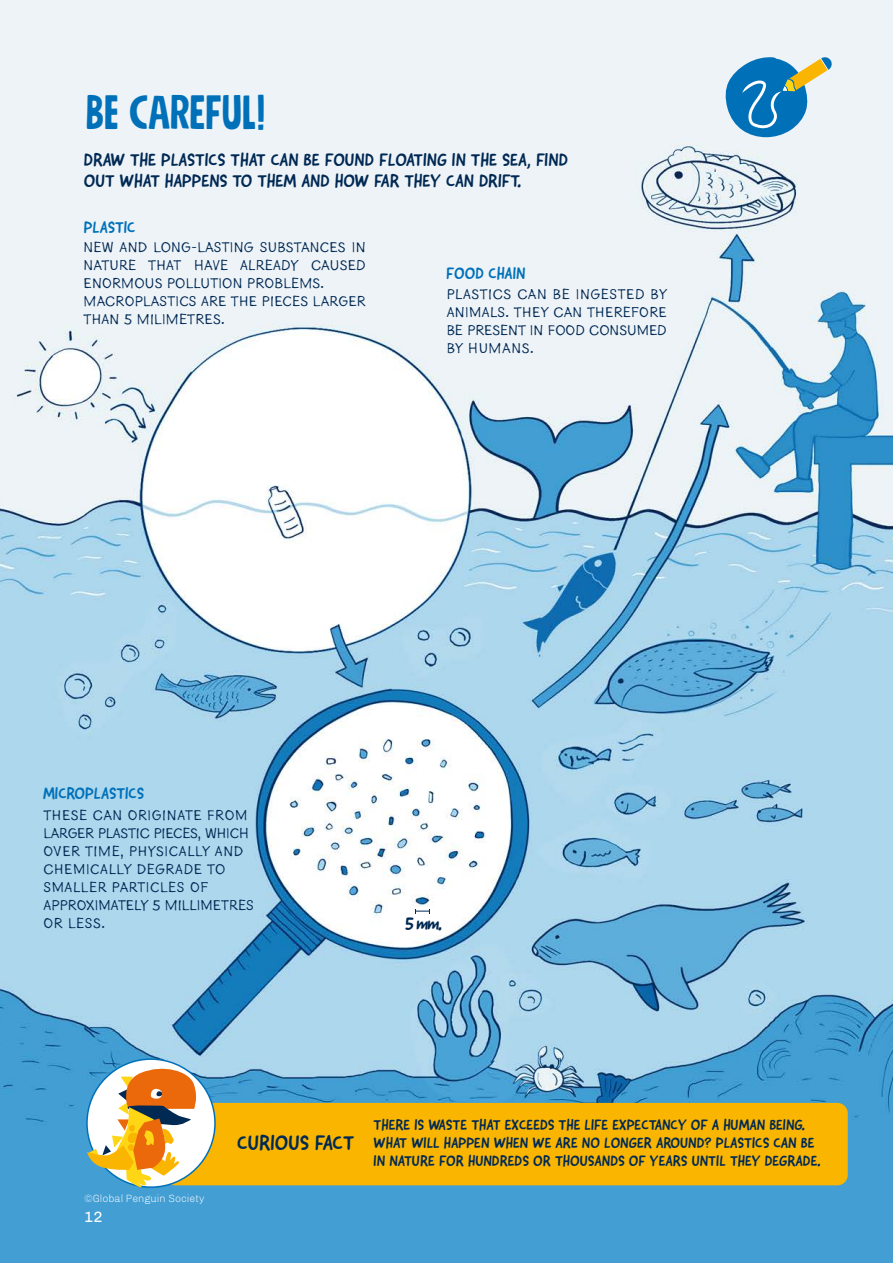
<style>
.page{position:relative;width:893px;height:1263px;background:#fff}
.page>*{position:absolute;margin:0;border:0;box-sizing:border-box;transform-origin:0 0}
.t1{font:48px "Mindset Slim";color:#0071b9}
.t2{font:21px "Good Dog New";color:#002954}
.t3{font:18.6px "Good Dog New";color:#002954}
.t4{font:18px/21.6px "Good Dog New";color:#002954}
.t5{font:16.5px "Good Dog New";color:#0071b9}
.t6{font:15px/18px "Goodlife Sans";letter-spacing:-.025em;color:#002954}
.t7{font:15px/18px "Good Dog New";color:#002954}
.t8{font:15px/18px "Goodlife Sans";color:#002954}
.t9{font:15px "Chivo";color:#fff}
.t10{font:100 10.5px "Chivo";color:#fff}
</style>
<div class="page">
<img style="left:0;top:0;width:893px;height:1263px">
<svg style="left:725px;top:56px;width:108px;height:81px;background:#72abc7"></svg>
<div style="left:165px;top:1103px;width:683px;height:82px;background:#f9b500;border-radius:10px"></div>
<div style="left:87px;top:1059px;width:128px;height:128px;background:#fff;border-radius:50%"></div>
<svg style="left:87px;top:1064px;width:112px;height:123px"></svg>
<svg style="left:416px;top:909px;width:14px;height:4px"></svg>
<h1 class="t1" style="left:86px;top:81px;width:181px">BE CAREFUL!</h1>
<p class="t4" style="left:84px;top:149px;width:486px">DRAW THE PLASTICS THAT CAN BE FOUND FLOATING IN THE SEA, FIND<br>OUT WHAT HAPPENS TO THEM AND HOW FAR THEY CAN DRIFT.</p>
<p class="t5" style="left:84px;top:216px;width:53px">PLASTIC</p>
<p class="t6" style="left:83px;top:238px;width:284px">NEW AND LONG-LASTING SUBSTANCES IN<br>NATURE THAT HAVE ALREADY CAUSED<br>ENORMOUS POLLUTION PROBLEMS.<br>MACROPLASTICS ARE THE PIECES LARGER<br>THAN 5 MILIMETRES.</p>
<p class="t5" style="left:446px;top:263px;width:81px">FOOD CHAIN</p>
<p class="t6" style="left:446px;top:286px;width:223px;text-align:justify">PLASTICS CAN BE INGESTED BY ANIMALS. THEY CAN THEREFORE BE PRESENT IN FOOD CONSUMED BY HUMANS.</p>
<p class="t5" style="left:43px;top:782px;width:103px">MICROPLASTICS</p>
<p class="t8" style="left:43px;top:806px;width:213px">THESE CAN ORIGINATE FROM<br>LARGER PLASTIC PIECES, WHICH<br>OVER TIME, PHYSICALLY AND<br>CHEMICALLY DEGRADE TO<br>SMALLER PARTICLES OF<br>APPROXIMATELY 5 MILLIMETRES<br>OR LESS.</p>
<p class="t3" style="left:405px;top:912px;width:39px">5 mm.</p>
<p class="t10" style="left:85px;top:1191px;width:121px">©Global Penguin Society</p>
<p class="t9" style="left:84px;top:1205px;width:20px">12</p>
<h2 class="t2" style="left:237px;top:1129px;width:118px">CURIOUS FACT</h2>
<p class="t7" style="left:374px;top:1115px;width:449px">THERE IS WASTE THAT EXCEEDS THE LIFE EXPECTANCY OF A HUMAN BEING.<br>WHAT WILL HAPPEN WHEN WE ARE NO LONGER AROUND? PLASTICS CAN BE<br>IN NATURE FOR HUNDREDS OR THOUSANDS OF YEARS UNTIL THEY DEGRADE.</p>
</div>
